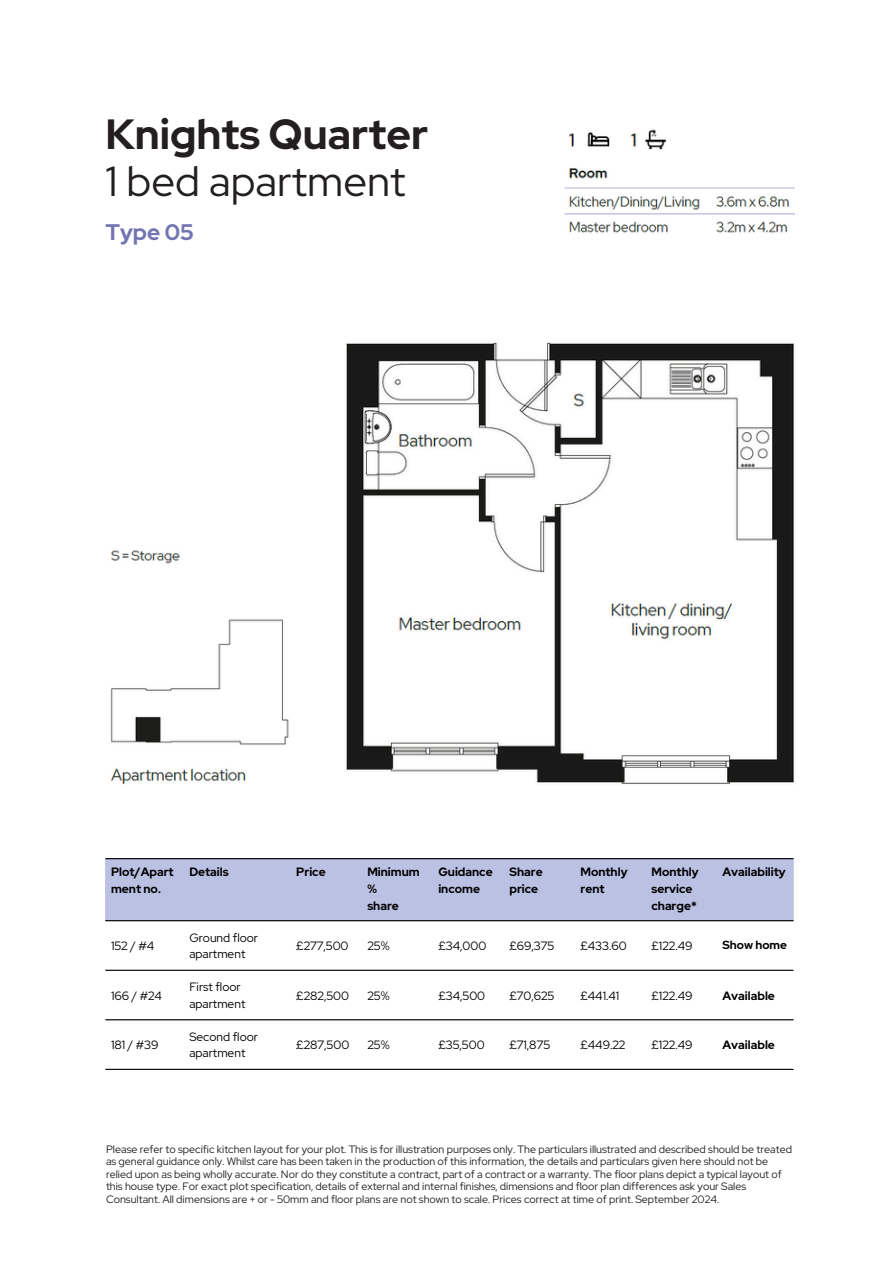
<style>
.page{position:relative;width:894px;height:1264px;background:#fff}
.page>*{position:absolute;margin:0;border:0;box-sizing:border-box;transform-origin:0 0}
.t1{font:700 42px/46.2px "Red Hat Display";color:#231f20}
.t2{font:700 22.35px "Red Hat Display";color:#7375b2}
.t3{font:12px/16.5px "Red Hat Display";color:#000}
.t4{font:700 12px/16.5px "Red Hat Display";color:#000}
.t5{font:700 11.7px "Red Hat Display";color:#000}
.t6{font:10.65px/12.5px "Red Hat Display";color:#231f20}
.s1{font-weight:400}
</style>
<div class="page">
<div style="left:105px;top:859px;width:688px;height:61px;background:#bac1e3"></div>
<hr style="left:105px;top:858px;width:688px;height:1px;background:#000">
<hr style="left:105px;top:920px;width:688px;height:1px;background:#000">
<hr style="left:105px;top:969px;width:688px;height:1px;background:#000">
<hr style="left:105px;top:1019px;width:688px;height:1px;background:#000">
<hr style="left:105px;top:1068px;width:688px;height:1px;background:#000">
<img style="left:564px;top:129px;width:229px;height:104px">
<img style="left:346px;top:342px;width:449px;height:442px">
<img style="left:110px;top:550px;width:179px;height:234px">
<p class="t1" style="left:105px;top:111px;width:324px">Knights Quarter<br><span class="s1">1 bed apartment</span></p>
<p class="t2" style="left:105px;top:218px;width:90px">Type 05</p>
<h1 class="t4" style="left:111px;top:863px;width:64px">Plot/Apart ment no.</h1>
<h2 class="t4" style="left:189px;top:863px;width:41px">Details</h2>
<p class="t4" style="left:296px;top:863px;width:31px">Price</p>
<p class="t4" style="left:367px;top:863px;width:54px">Minimum %</p>
<p class="t4" style="left:367px;top:897px;width:33px">share</p>
<p class="t4" style="left:438px;top:863px;width:56px">Guidance income</p>
<p class="t4" style="left:509px;top:863px;width:35px">Share price</p>
<p class="t4" style="left:580px;top:863px;width:49px">Monthly rent</p>
<p class="t4" style="left:651px;top:863px;width:49px">Monthly service charge*</p>
<p class="t4" style="left:722px;top:863px;width:65px">Availability</p>
<p class="t3" style="left:111px;top:937px;width:45px">152 / #4</p>
<p class="t3" style="left:189px;top:929px;width:70px">Ground floor apartment</p>
<p class="t3" style="left:296px;top:937px;width:54px">£277,500</p>
<p class="t3" style="left:367px;top:937px;width:24px">25%</p>
<p class="t3" style="left:438px;top:937px;width:49px">£34,000</p>
<p class="t3" style="left:509px;top:937px;width:46px">£69,375</p>
<p class="t3" style="left:580px;top:937px;width:48px">£433.60</p>
<p class="t3" style="left:651px;top:937px;width:42px">£122.49</p>
<p class="t5" style="left:722px;top:937px;width:66px">Show home</p>
<p class="t3" style="left:111px;top:987px;width:52px">166 / #24</p>
<p class="t3" style="left:189px;top:978px;width:57px">First floor apartment</p>
<p class="t3" style="left:296px;top:987px;width:54px">£282,500</p>
<p class="t3" style="left:367px;top:987px;width:24px">25%</p>
<p class="t3" style="left:438px;top:987px;width:48px">£34,500</p>
<p class="t3" style="left:509px;top:987px;width:46px">£70,625</p>
<p class="t3" style="left:580px;top:987px;width:40px">£441.41</p>
<p class="t3" style="left:651px;top:987px;width:42px">£122.49</p>
<p class="t4" style="left:722px;top:987px;width:54px">Available</p>
<p class="t3" style="left:111px;top:1036px;width:49px">181 / #39</p>
<p class="t3" style="left:189px;top:1028px;width:70px">Second floor apartment</p>
<p class="t3" style="left:296px;top:1036px;width:54px">£287,500</p>
<p class="t3" style="left:367px;top:1036px;width:24px">25%</p>
<p class="t3" style="left:438px;top:1036px;width:48px">£35,500</p>
<p class="t3" style="left:509px;top:1036px;width:42px">£71,875</p>
<p class="t3" style="left:580px;top:1036px;width:46px">£449.22</p>
<p class="t3" style="left:651px;top:1036px;width:42px">£122.49</p>
<p class="t4" style="left:722px;top:1036px;width:54px">Available</p>
<p class="t6" style="left:106px;top:1142px;width:687px">Please refer to specific kitchen layout for your plot. This is for illustration purposes only. The particulars illustrated and described should be treated as general guidance only. Whilst care has been taken in the production of this information, the details and particulars given here should not be relied upon as being wholly accurate. Nor do they constitute a contract, part of a contract or a warranty. The floor plans depict a typical layout of this house type. For exact plot specification, details of external and internal finishes, dimensions and floor plan differences ask your Sales Consultant. All dimensions are + or - 50mm and floor plans are not shown to scale. Prices correct at time of print. September 2024.</p>
</div>
